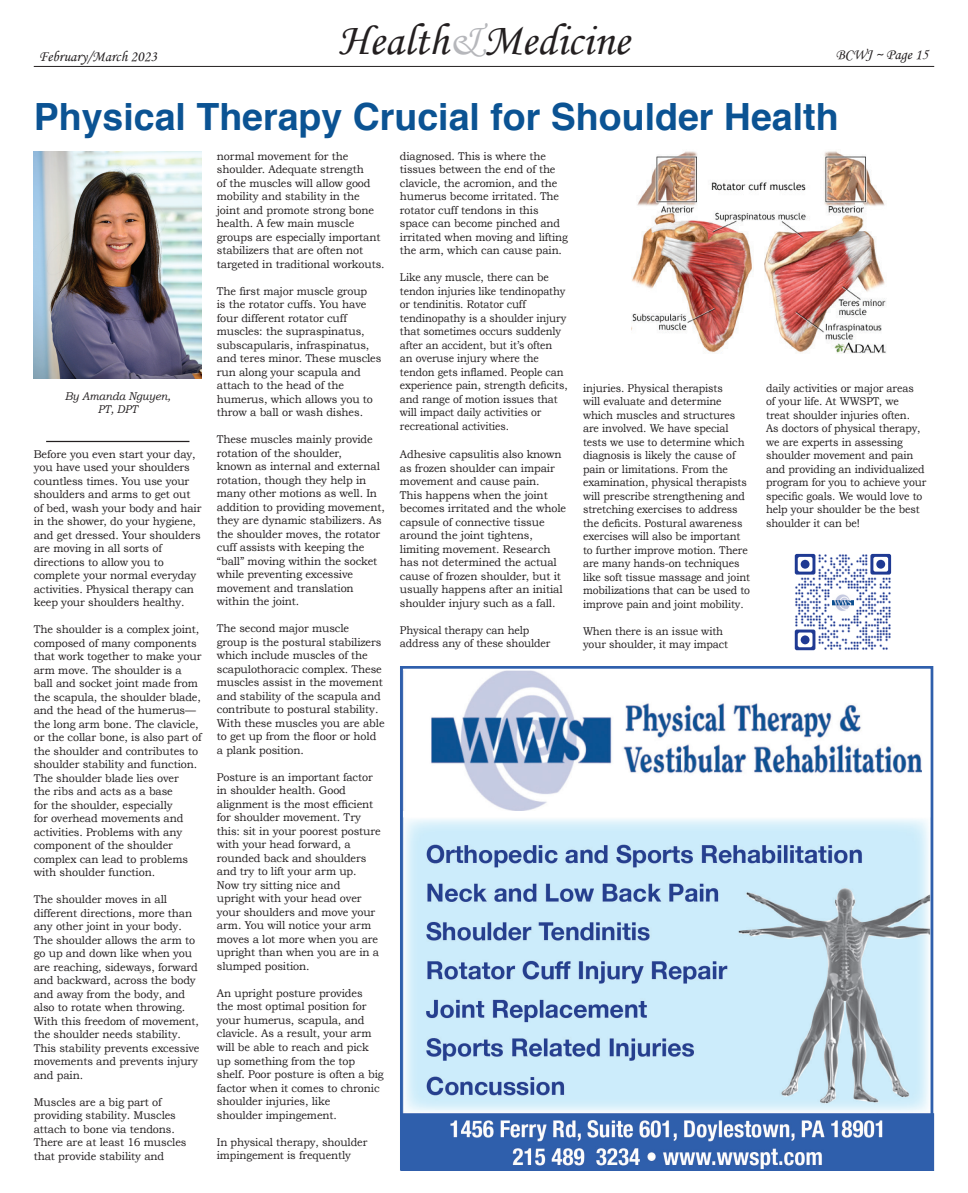
<style>
.page{position:relative;width:968px;height:1193px;background:#fff}
.page>*{position:absolute;margin:0;border:0;box-sizing:border-box;transform-origin:0 0}
.t1{font:45px "Monotype Corsiva";color:#231f20}
.t2{font:700 37.5px "Helvetica";color:#0b5393}
.t3{font:15px "Monotype Corsiva";color:#231f20}
.t4{font:11.25px/13.5px "Bookman Old Style";letter-spacing:-.01em;color:#231f20;scale:.96 1}
.t5{font:11.25px/13.5px "Bookman Old Style";letter-spacing:-.01em;color:#231f20;scale:.93 1}
.t6{font:11.25px/13.5px "Bookman Old Style";letter-spacing:-.01em;color:#231f20;scale:.92 1}
.t7{font:11.25px/13.5px "Bookman Old Style";letter-spacing:-.01em;color:#231f20;scale:.95 1}
.t8{font:italic 11.25px "Bookman Old Style";letter-spacing:-.01em;color:#231f20;scale:.96 1}
.s1{color:#b6b7bb}
</style>
<div class="page">
<hr style="left:34px;top:66px;width:900px;height:1px;background:#231f20">
<img style="left:34px;top:152px;width:168px;height:226px">
<img style="left:400px;top:666px;width:534px;height:504px">
<hr style="left:46px;top:441px;width:143px;height:1px;background:#231f20">
<svg style="left:794px;top:554px;width:97px;height:96px"></svg>
<img style="left:631px;top:151px;width:255px;height:202px">
<p class="t3" style="left:39px;top:47px;width:120px">February/March 2023</p>
<p class="t1" style="left:338px;top:12px;width:292px">Health<span class="s1">&amp;</span>Medicine</p>
<p class="t3" style="left:835px;top:45px;width:94px">BCWJ ~ Page 15</p>
<p class="t2" style="left:34px;top:86px;width:806px">Physical Therapy Crucial for Shoulder Health</p>
<p class="t8" style="left:65px;top:389px;width:112px">By Amanda Nguyen,</p>
<p class="t8" style="left:98px;top:403px;width:43px">PT, DPT</p>
<p class="t4" style="left:34px;top:447px;width:176px">Before you even start your day, you have used your shoulders countless times. You use your shoulders and arms to get out of bed, wash your body and hair in the shower, do your hygiene, and get dressed. Your shoulders are moving in all sorts of directions to allow you to complete your normal everyday activities. Physical therapy can keep your shoulders healthy.</p>
<p class="t4" style="left:34px;top:622px;width:176px">The shoulder is a complex joint, composed of many components that work together to make your arm move. The shoulder is a ball and socket joint made from the scapula, the shoulder blade, and the head of the humerus— the long arm bone. The clavicle, or the collar bone, is also part of the shoulder and contributes to shoulder stability and function.<br>The shoulder blade lies over<br>the ribs and acts as a base<br>for the shoulder, especially<br>for overhead movements and activities. Problems with any component of the shoulder complex can lead to problems with shoulder function.</p>
<p class="t4" style="left:34px;top:892px;width:174px">The shoulder moves in all different directions, more than any other joint in your body.<br>The shoulder allows the arm to go up and down like when you are reaching, sideways, forward and backward, across the body and away from the body, and also to rotate when throwing.<br>With this freedom of movement, the shoulder needs stability.<br>This stability prevents excessive movements and prevents injury and pain.</p>
<p class="t4" style="left:34px;top:1095px;width:161px">Muscles are a big part of providing stability. Muscles attach to bone via tendons.<br>There are at least 16 muscles that provide stability and</p>
<p class="t4" style="left:217px;top:149px;width:176px">normal movement for the shoulder. Adequate strength<br>of the muscles will allow good mobility and stability in the joint and promote strong bone health. A few main muscle groups are especially important stabilizers that are often not targeted in traditional workouts.</p>
<p class="t4" style="left:217px;top:284px;width:173px">The first major muscle group<br>is the rotator cuffs. You have four different rotator cuff muscles: the supraspinatus, subscapularis, infraspinatus, and teres minor. These muscles run along your scapula and attach to the head of the humerus, which allows you to throw a ball or wash dishes.</p>
<p class="t4" style="left:217px;top:432px;width:176px">These muscles mainly provide rotation of the shoulder,<br>known as internal and external rotation, though they help in many other motions as well. In addition to providing movement, they are dynamic stabilizers. As the shoulder moves, the rotator cuff assists with keeping the “ball” moving within the socket while preventing excessive movement and translation within the joint.</p>
<p class="t4" style="left:217px;top:621px;width:176px">The second major muscle<br>group is the postural stabilizers which include muscles of the scapulothoracic complex. These muscles assist in the movement and stability of the scapula and contribute to postural stability.<br>With these muscles you are able to get up from the floor or hold a plank position.</p>
<p class="t4" style="left:217px;top:770px;width:172px">Posture is an important factor in shoulder health. Good alignment is the most efficient for shoulder movement. Try this: sit in your poorest posture with your head forward, a rounded back and shoulders and try to lift your arm up.<br>Now try sitting nice and upright with your head over your shoulders and move your arm. You will notice your arm moves a lot more when you are upright than when you are in a slumped position.</p>
<p class="t4" style="left:217px;top:986px;width:175px">An upright posture provides<br>the most optimal position for your humerus, scapula, and clavicle. As a result, your arm will be able to reach and pick up something from the top shelf. Poor posture is often a big factor when it comes to chronic shoulder injuries, like</p>
<p class="t4" style="left:217px;top:1107px;width:127px">shoulder impingement.</p>
<p class="t7" style="left:217px;top:1134px;width:160px">In physical therapy, shoulder impingement is frequently</p>
<p class="t7" style="left:400px;top:149px;width:178px">diagnosed. This is where the tissues between the end of the clavicle, the acromion, and the humerus become irritated. The rotator cuff tendons in this space can become pinched and irritated when moving and lifting the arm, which can cause pain.</p>
<p class="t6" style="left:400px;top:270px;width:184px">Like any muscle, there can be tendon injuries like tendinopathy or tendinitis. Rotator cuff tendinopathy is a shoulder injury that sometimes occurs suddenly after an accident, but it’s often an overuse injury where the tendon gets inflamed. People can experience pain, strength deficits, and range of motion issues that will impact daily activities or recreational activities.</p>
<p class="t4" style="left:400px;top:447px;width:175px">Adhesive capsulitis also known as frozen shoulder can impair movement and cause pain.<br>This happens when the joint becomes irritated and the whole capsule of connective tissue around the joint tightens, limiting movement. Research has not determined the actual cause of frozen shoulder, but it usually happens after an initial shoulder injury such as a fall.</p>
<p class="t5" style="left:400px;top:623px;width:163px">Physical therapy can help address any of these shoulder</p>
<p class="t5" style="left:583px;top:381px;width:181px">injuries. Physical therapists<br>will evaluate and determine which muscles and structures are involved. We have special tests we use to determine which diagnosis is likely the cause of pain or limitations. From the examination, physical therapists will prescribe strengthening and stretching exercises to address the deficits. Postural awareness exercises will also be important to further improve motion. There are many hands-on techniques like soft tissue massage and joint mobilizations that can be used to improve pain and joint mobility.</p>
<p class="t5" style="left:583px;top:624px;width:158px">When there is an issue with your shoulder, it may impact</p>
<p class="t5" style="left:766px;top:381px;width:174px">daily activities or major areas<br>of your life. At WWSPT, we<br>treat shoulder injuries often.<br>As doctors of physical therapy, we are experts in assessing shoulder movement and pain and providing an individualized program for you to achieve your specific goals. We would love to help your shoulder be the best shoulder it can be!</p>
</div>
